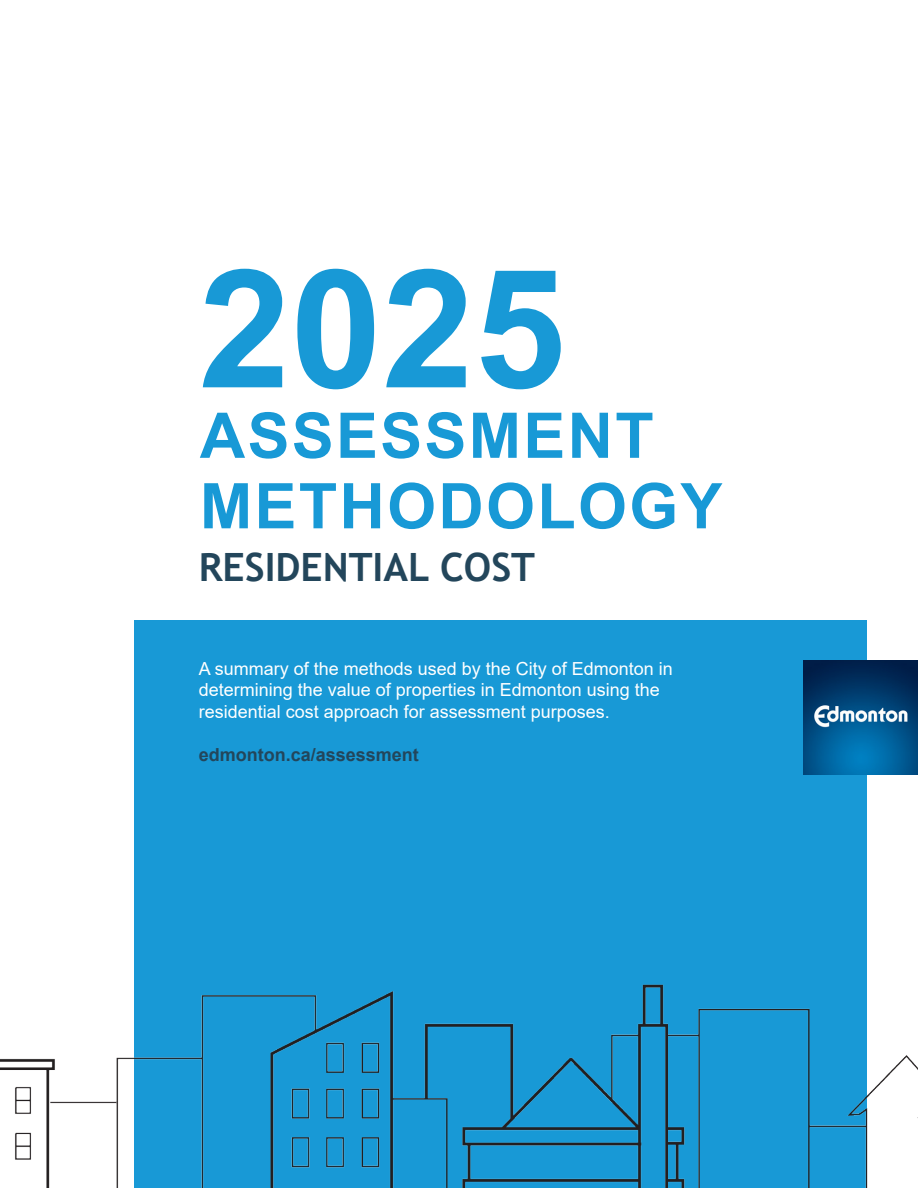
<style>
.page{position:relative;width:918px;height:1188px;background:#fff}
.page>*{position:absolute;margin:0;border:0;box-sizing:border-box;transform-origin:0 0}
.t1{font:700 165px "Arial";color:#1899d6}
.t2{font:700 63px/70.5px "Arial";letter-spacing:.035em;color:#1899d6}
.t3{font:700 39px "Trebuchet MS";color:#23465b}
.t4{font:18px/21.6px "Arial";color:#fff}
.t5{font:700 18px "Arial";color:#23465b}
</style>
<div class="page">
<div style="left:135px;top:620px;width:732px;height:568px;background:#1899d6"></div>
<img style="left:804px;top:660px;width:114px;height:115px">
<img style="left:0;top:978px;width:918px;height:210px">
<p class="t1" style="left:199px;top:213px;width:368px">2025</p>
<p class="t2" style="left:200px;top:401px;width:524px">ASSESSMENT<br>METHODOLOGY</p>
<p class="t3" style="left:199px;top:543px;width:338px">RESIDENTIAL COST</p>
<p class="t4" style="left:199px;top:658px;width:476px">A summary of the methods used by the City of Edmonton in determining the value of properties in Edmonton using the residential cost approach for assessment purposes.</p>
<p class="t5" style="left:199px;top:742px;width:222px">edmonton.ca/assessment</p>
</div>
